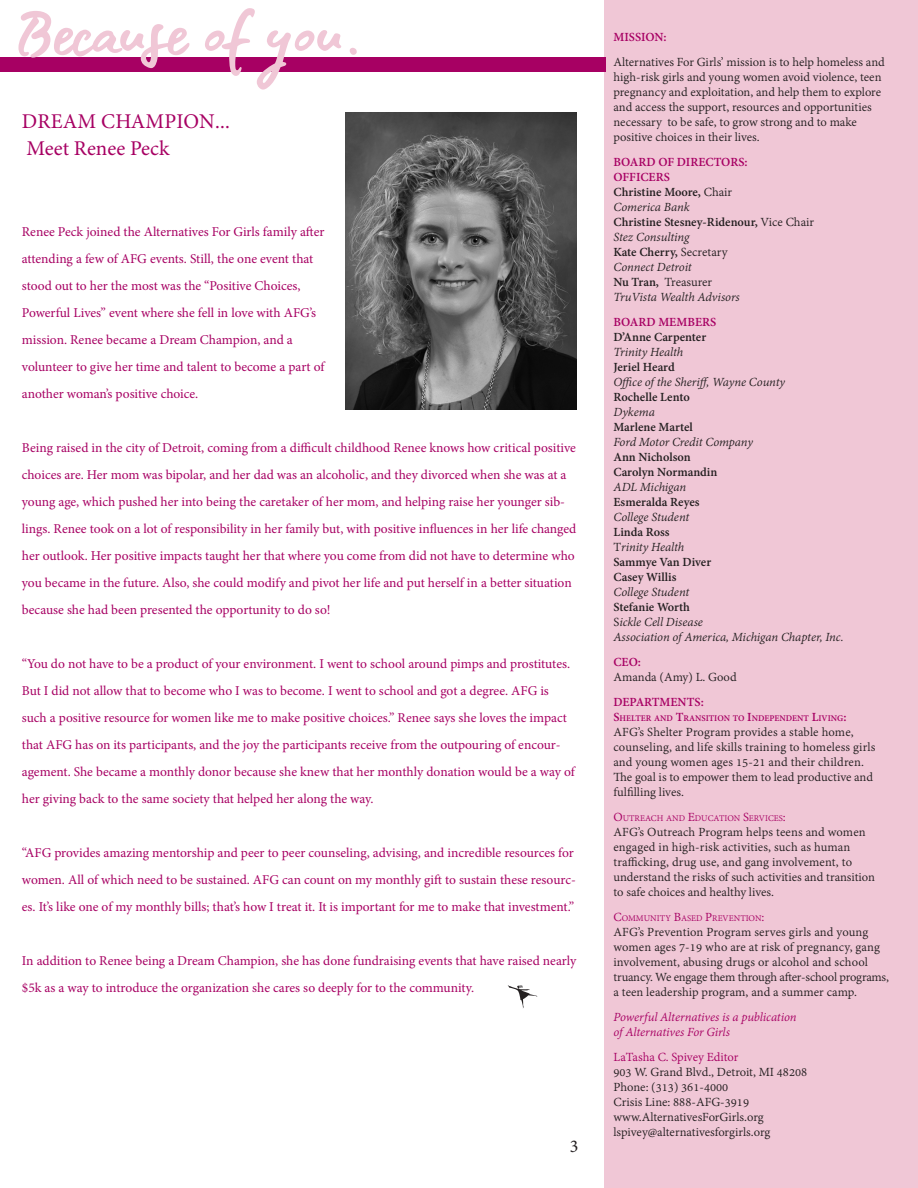
<style>
.page{position:relative;width:918px;height:1188px;background:#fff}
.page>*{position:absolute;margin:0;border:0;box-sizing:border-box;transform-origin:0 0}
.t1{font:21px "Minion Pro";letter-spacing:.005em;color:#a70063}
.t2{font:18px "Minion Pro";color:#231f20}
.t3{font:13.5px/27px "Minion Pro";letter-spacing:-.005em;color:#a70063}
.t4{font:13.5px/15px "Adobe Devanagari";color:#231f20}
.t5{font:italic 13.5px/15px "Adobe Devanagari";letter-spacing:-.005em;color:#231f20}
.t6{font:italic 13.5px/15px "Adobe Devanagari";letter-spacing:-.01em;color:#a70063}
.t7{font:700 13.5px "Adobe Devanagari";color:#a70063}
.t8{font:9.45px "Adobe Devanagari";color:#a70063}
.t9{font:700 9.45px "Adobe Devanagari";color:#a70063}
.s1{font-weight:700;font-style:normal;color:#a70063}
.s2{font-weight:700;font-style:normal}
.s3{font-style:normal}
.s4{font-weight:700;color:#a70063}
.s5{font-size:13.5px}
.s6{font-style:inherit}
.s7{color:#a70063}
</style>
<div class="page">
<div style="left:605px;top:0;width:313px;height:1188px;background:#f0c7d6"></div>
<div style="left:0;top:57px;width:605px;height:15px;background:#a70063"></div>
<svg style="left:18px;top:8px;width:339px;height:82px"></svg>
<img style="left:345px;top:112px;width:231px;height:297px">
<svg style="left:507px;top:985px;width:31px;height:23px"></svg>
<p class="t1" style="left:22px;top:107px;width:209px">DREAM CHAMPION...</p>
<p class="t1" style="left:27px;top:134px;width:145px">Meet Renee Peck</p>
<p class="t3" style="left:22px;top:218px;width:304px">Renee Peck joined the Alternatives For Girls family after</p>
<p class="t3" style="left:22px;top:245px;width:293px">attending a few of AFG events. Still, the one event that stood out to her the most was the “Positive Choices,</p>
<p class="t3" style="left:22px;top:299px;width:296px">Powerful Lives” event where she fell in love with AFG’s</p>
<p class="t3" style="left:22px;top:326px;width:272px">mission. Renee became a Dream Champion, and a</p>
<p class="t3" style="left:22px;top:353px;width:304px">volunteer to give her time and talent to become a part of another woman’s positive choice.</p>
<p class="t3" style="left:22px;top:434px;width:556px">Being raised in the city of Detroit, coming from a difficult childhood Renee knows how critical positive choices are. Her mom was bipolar, and her dad was an alcoholic, and they divorced when she was at a young age, which pushed her into being the caretaker of her mom, and helping raise her younger sib&shy;lings. Renee took on a lot of responsibility in her family but, with positive influences in her life changed her outlook. Her positive impacts taught her that where you come from did not have to determine who you became in the future. Also, she could modify and pivot her life and put herself in a better situation because she had been presented the opportunity to do so!</p>
<p class="t3" style="left:22px;top:650px;width:554px">“You do not have to be a product of your environment. I went to school around pimps and prostitutes.<br>But I did not allow that to become who I was to become. I went to school and got a degree. AFG is such a positive resource for women like me to make positive choices.” Renee says she loves the impact that AFG has on its participants, and the joy the participants receive from the outpouring of encour&shy;agement. She became a monthly donor because she knew that her monthly donation would be a way of her giving back to the same society that helped her along the way.</p>
<p class="t3" style="left:22px;top:839px;width:555px">“AFG provides amazing mentorship and peer to peer counseling, advising, and incredible resources for women. All of which need to be sustained. AFG can count on my monthly gift to sustain these resourc&shy;es. It’s like one of my monthly bills; that’s how I treat it. It is important for me to make that investment.”</p>
<p class="t3" style="left:22px;top:947px;width:556px">In addition to Renee being a Dream Champion, she has done fundraising events that have raised nearly $5k as a way to introduce the organization she cares so deeply for to the community.</p>
<p class="t2" style="left:570px;top:1134px;width:10px">3</p>
<p class="t7" style="left:613px;top:29px;width:55px">MISSION:</p>
<p class="t4" style="left:613px;top:56px;width:273px">Alternatives For Girls’ mission is to help homeless and high-risk girls and young women avoid violence, teen pregnancy and exploitation, and help them to explore and access the support, resources and opportunities necessary to be safe, to grow strong and to make positive choices in their lives.</p>
<p class="t5" style="left:613px;top:156px;width:202px"><span class="s1">BOARD OF DIRECTORS:<br>OFFICERS<br></span><span class="s2">Christine Moore,</span> <span class="s3">Chair<br></span>Comerica Bank<br><span class="s2">Christine Stesney-Ridenour,</span> <span class="s3">Vice Chair<br></span>Stez Consulting<br><span class="s2">Kate Cherry,</span> <span class="s3">Secretary<br></span>Connect Detroit<br><span class="s2">Nu Tran,</span> <span class="s3">Treasurer<br></span>TruVista Wealth Advisors</p>
<p class="t5" style="left:613px;top:316px;width:232px"><span class="s1">BOARD MEMBERS<br></span><span class="s2">D’Anne Carpenter<br></span>Trinity Health<br><span class="s2">Jeriel Heard<br></span>Office of the Sheriff, Wayne County<br><span class="s2">Rochelle Lento<br></span>Dykema<br><span class="s2">Marlene Martel<br></span>Ford Motor Credit Company<br><span class="s2">Ann Nicholson<br>Carolyn Normandin<br></span>ADL Michigan<br><span class="s2">Esmeralda Reyes<br></span>College Student<br><span class="s2">Linda Ross<br></span><span class="s3">T</span>rinity Health<br><span class="s2">Sammye Van Diver<br>Casey Willis<br></span>College Student<br><span class="s2">Stefanie Worth<br></span><span class="s3">S</span>ickle Cell Disease<br>Association of America, Michigan Chapter, Inc.</p>
<p class="t4" style="left:613px;top:656px;width:125px"><span class="s4">CEO:<br></span>Amanda (Amy) L. Good</p>
<p class="t7" style="left:613px;top:694px;width:92px">DEPARTMENTS:</p>
<p class="t9" style="left:613px;top:713px;width:235px"><span class="s5">S</span>HELTER AND <span class="s5">T</span>RANSITION TO <span class="s5">I</span>NDEPENDENT <span class="s5">L</span>IVING<span class="s5">:</span></p>
<p class="t4" style="left:613px;top:726px;width:263px">AFG’s Shelter Program provides a stable home, counseling, and life skills training to homeless girls and young women ages 15-21 and their children.<br>The goal is to empower them to lead productive and fulfilling lives.</p>
<p class="t8" style="left:613px;top:813px;width:174px"><span class="s5">O</span>UTREACH AND <span class="s5">E</span>DUCATION <span class="s5">S</span>ERVICES<span class="s5">:</span></p>
<p class="t4" style="left:613px;top:826px;width:263px"><span class="s6">A</span>FG’s Outreach Program helps teens and women engaged in high-risk activities, such as human trafficking, drug use, and gang involvement, to understand the risks of such activities and transition to safe choices and healthy lives.</p>
<p class="t8" style="left:613px;top:913px;width:153px"><span class="s5">C</span>OMMUNITY <span class="s5">B</span>ASED <span class="s5">P</span>REVENTION<span class="s5">:</span></p>
<p class="t4" style="left:613px;top:926px;width:277px">AFG’s Prevention Program serves girls and young women ages 7-19 who are at risk of pregnancy, gang involvement, abusing drugs or alcohol and school truancy. We engage them through after-school programs, a teen leadership program, and a summer camp.</p>
<p class="t6" style="left:613px;top:1011px;width:185px">Powerful Alternatives is a publication of Alternatives For Girls</p>
<p class="t4" style="left:613px;top:1051px;width:195px"><span class="s7">LaTasha C. Spivey Editor<br></span>903 W. Grand Blvd., Detroit, MI 48208<br>Phone: (313) 361-4000<br>Crisis Line: 888-AFG-3919 www.AlternativesForGirls.org lspivey@alternativesforgirls.org</p>
</div>
